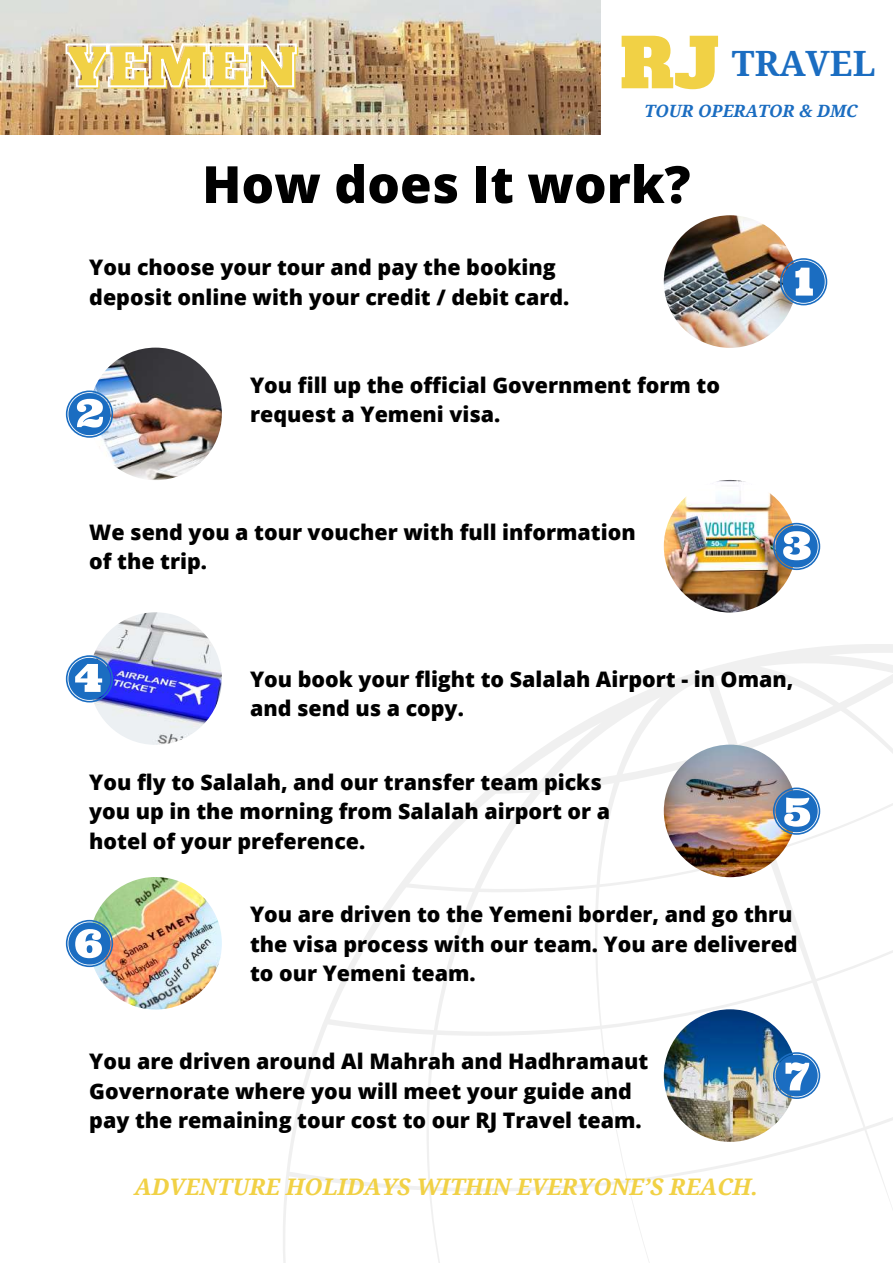
<style>
.page{position:relative;width:893px;height:1264px;background:#fff}
.page>*{position:absolute;margin:0;border:0;box-sizing:border-box;transform-origin:0 0}
.t1{font:53.85px "Alfa Slab One";color:#f1d145}
.t2{font:800 51.3px "Open Sans";color:#000}
.t3{font:700 34.8px "Noto Serif";color:#1b6dc1}
.t4{font:italic 700 22.8px "Noto Serif";color:#f1d145}
.t5{font:800 21.45px/29.5px "Open Sans";color:#000}
.t6{font:italic 700 16.95px "Noto Serif";color:#1b6dc1}
.s1{font-family:"Alfa Slab One";font-weight:400;font-size:67.5px;color:#f1d145}
</style>
<div class="page">
<svg style="left:283px;top:644px;width:609px;height:618px"></svg>
<img style="left:663px;top:215px;width:133px;height:133px;border-radius:50%">
<img style="left:89px;top:347px;width:133px;height:133px;border-radius:50%">
<img style="left:89px;top:612px;width:133px;height:133px;border-radius:50%">
<img style="left:663px;top:480px;width:133px;height:132px;border-radius:50%">
<img style="left:663px;top:744px;width:133px;height:133px;border-radius:50%">
<img style="left:89px;top:877px;width:133px;height:132px;border-radius:50%">
<img style="left:663px;top:1009px;width:133px;height:132px;border-radius:50%">
<svg style="left:780px;top:258px;width:47px;height:47px"></svg>
<svg style="left:773px;top:1052px;width:47px;height:46px"></svg>
<svg style="left:66px;top:919px;width:47px;height:48px"></svg>
<svg style="left:773px;top:787px;width:47px;height:47px"></svg>
<svg style="left:66px;top:655px;width:47px;height:47px"></svg>
<svg style="left:773px;top:523px;width:47px;height:47px"></svg>
<svg style="left:66px;top:390px;width:47px;height:48px"></svg>
<img style="left:0;top:0;width:600px;height:135px">
<img style="left:64px;top:42px;width:234px;height:46px">
<h1 class="t1" style="left:68px;top:33px;width:232px">YEMEN</h1>
<h3 class="t3" style="left:620px;top:38px;width:257px"><span class="s1">RJ</span> TRAVEL</h3>
<p class="t6" style="left:644px;top:99px;width:214px">TOUR OPERATOR &amp; DMC</p>
<h2 class="t2" style="left:202px;top:148px;width:490px">How does It work?</h2>
<p class="t5" style="left:89px;top:252px;width:481px">You choose your tour and pay the booking deposit online with your credit / debit card.</p>
<p class="t5" style="left:250px;top:369px;width:471px">You fill up the official Government form to request a Yemeni visa.</p>
<p class="t5" style="left:89px;top:516px;width:548px">We send you a tour voucher with full information of the trip.</p>
<p class="t5" style="left:250px;top:664px;width:544px">You book your flight to Salalah Airport - in Oman, and send us a copy.</p>
<p class="t5" style="left:89px;top:766px;width:522px">You fly to Salalah, and our transfer team picks you up in the morning from Salalah airport or a hotel of your preference.</p>
<p class="t5" style="left:250px;top:899px;width:549px">You are driven to the Yemeni border, and go thru the visa process with our team. You are delivered to our Yemeni team.</p>
<p class="t5" style="left:89px;top:1046px;width:560px">You are driven around Al Mahrah and Hadhramaut<br>Governorate where you will meet your guide and pay the remaining tour cost to our RJ Travel team.</p>
<p class="t4" style="left:134px;top:1170px;width:625px">ADVENTURE HOLIDAYS WITHIN EVERYONE’S REACH.</p>
</div>
